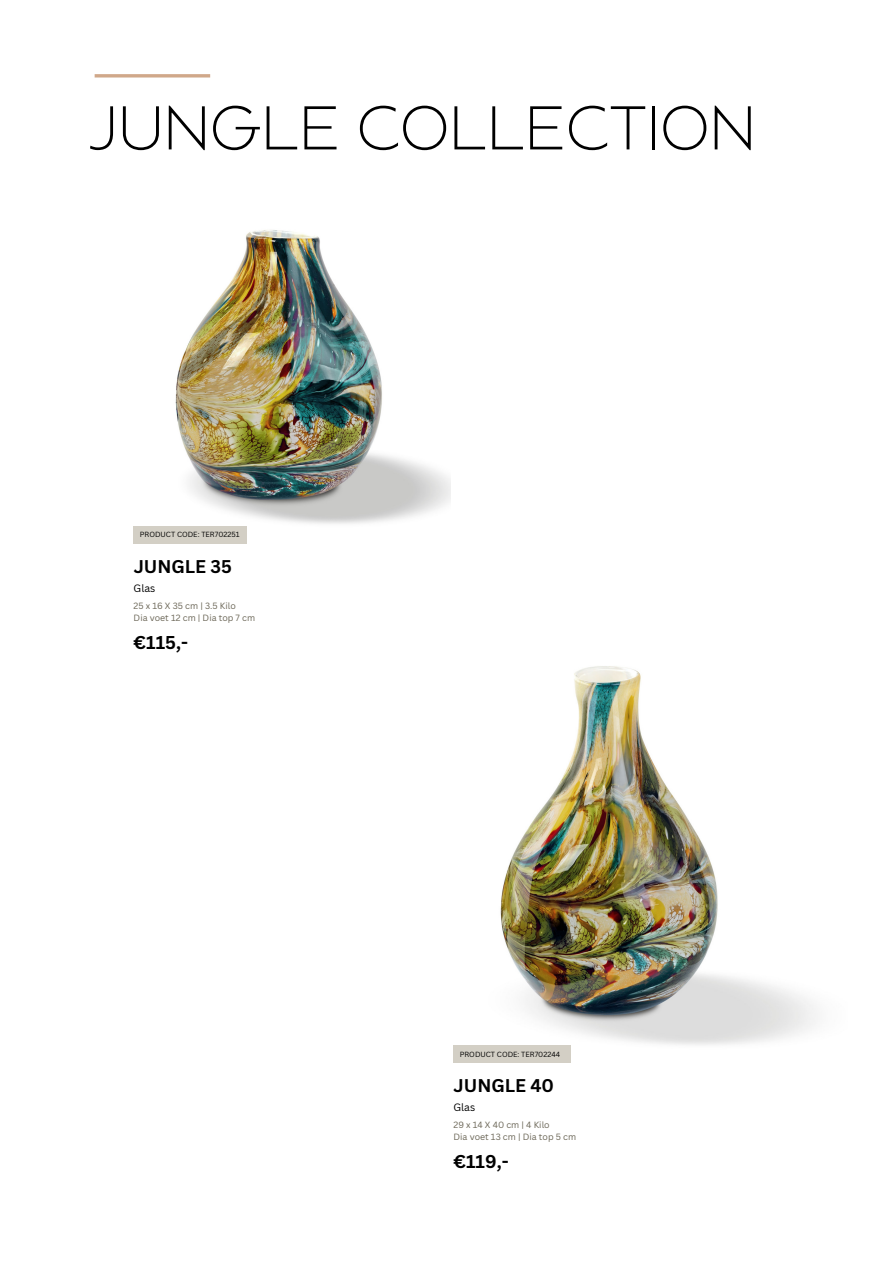
<style>
.page{position:relative;width:893px;height:1264px;background:#fff}
.page>*{position:absolute;margin:0;border:0;box-sizing:border-box;transform-origin:0 0}
.t1{font:200 61.5px "Balgin";color:#000}
.t2{font:700 18px "Canva Sans";color:#000}
.t3{font:10.35px "Canva Sans";color:#000}
.t4{font:8.85px/11.7px "Canva Sans";color:#6b6657}
.t5{font:7.2px "Canva Sans";color:#000}
</style>
<div class="page">
<hr style="left:95px;top:74px;width:115px;height:3px;background:#d0a88a">
<img style="left:133px;top:230px;width:317px;height:310px">
<div style="left:134px;top:526px;width:113px;height:17px;background:#d3cfc5"></div>
<img style="left:500px;top:666px;width:318px;height:379px">
<div style="left:453px;top:1045px;width:118px;height:17px;background:#d3cfc5"></div>
<h2 class="t1" style="left:89px;top:103px;width:667px">JUNGLE COLLECTION</h2>
<h5 class="t5" style="left:140px;top:529px;width:101px">PRODUCT CODE: TER702251</h5>
<h3 class="t2" style="left:134px;top:553px;width:100px">JUNGLE 35</h3>
<p class="t3" style="left:134px;top:580px;width:23px">Glas</p>
<h4 class="t4" style="left:134px;top:599px;width:123px">25 x 16 X 35 cm | 3.5 Kilo<br>Dia voet 12 cm | Dia top 7 cm</h4>
<h5 class="t2" style="left:134px;top:629px;width:56px">€115,-</h5>
<p class="t5" style="left:460px;top:1048px;width:102px">PRODUCT CODE: TER702244</p>
<h2 class="t2" style="left:453px;top:1072px;width:102px">JUNGLE 40</h2>
<h4 class="t3" style="left:453px;top:1099px;width:23px">Glas</h4>
<h5 class="t4" style="left:453px;top:1118px;width:124px">29 x 14 X 40 cm | 4 Kilo<br>Dia voet 13 cm | Dia top 5 cm</h5>
<h3 class="t2" style="left:453px;top:1148px;width:57px">€119,-</h3>
</div>
